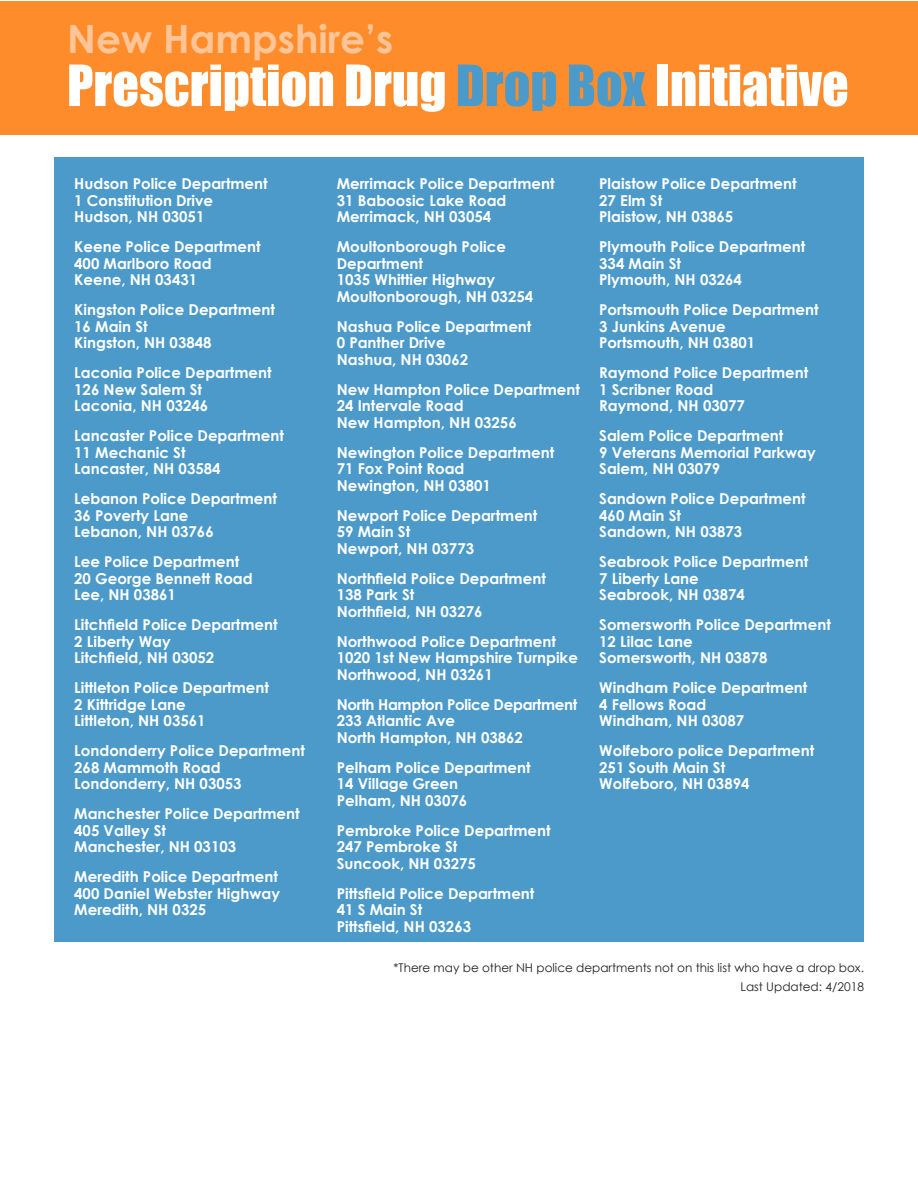
<style>
.page{position:relative;width:918px;height:1188px;background:#fff}
.page>*{position:absolute;margin:0;border:0;box-sizing:border-box;transform-origin:0 0}
.t1{font:52.5px "Impact";color:#fff}
.t2{font:700 39px "Century Gothic";color:#ffc596}
.t3{font:700 15px/16.5px "Century Gothic";color:#fff}
.t4{font:12px "Century Gothic";color:#231f20}
.s1{color:#4c9aca}
</style>
<div class="page">
<div style="left:54px;top:158px;width:810px;height:784px;background:#4c9aca"></div>
<div style="left:1px;top:1px;width:917px;height:133px;background:#ff8c2b"></div>
<p class="t2" style="left:67px;top:9px;width:328px">New Hampshire’s</p>
<p class="t1" style="left:67px;top:45px;width:783px">Prescription Drug <span class="s1">Drop Box</span> Initiative</p>
<p class="t3" style="left:74px;top:175px;width:195px">Hudson Police Department<br>1 Constitution Drive<br>Hudson, NH 03051</p>
<p class="t3" style="left:74px;top:238px;width:188px">Keene Police Department<br>400 Marlboro Road<br>Keene, NH 03431</p>
<p class="t3" style="left:74px;top:301px;width:202px">Kingston Police Department<br>16 Main St<br>Kingston, NH 03848</p>
<p class="t3" style="left:74px;top:364px;width:199px">Laconia Police Department<br>126 New Salem St<br>Laconia, NH 03246</p>
<p class="t3" style="left:74px;top:427px;width:211px">Lancaster Police Department<br>11 Mechanic St<br>Lancaster, NH 03584</p>
<p class="t3" style="left:74px;top:490px;width:204px">Lebanon Police Department<br>36 Poverty Lane<br>Lebanon, NH 03766</p>
<p class="t3" style="left:74px;top:553px;width:180px">Lee Police Department<br>20 George Bennett Road<br>Lee, NH 03861</p>
<p class="t3" style="left:74px;top:616px;width:205px">Litchfield Police Department<br>2 Liberty Way<br>Litchfield, NH 03052</p>
<p class="t3" style="left:74px;top:679px;width:196px">Littleton Police Department<br>2 Kittridge Lane<br>Littleton, NH 03561</p>
<p class="t3" style="left:74px;top:742px;width:232px">Londonderry Police Department<br>268 Mammoth Road<br>Londonderry, NH 03053</p>
<p class="t3" style="left:74px;top:805px;width:227px">Manchester Police Department<br>405 Valley St<br>Manchester, NH 03103</p>
<p class="t3" style="left:74px;top:868px;width:207px">Meredith Police Department<br>400 Daniel Webster Highway<br>Meredith, NH 0325</p>
<p class="t3" style="left:337px;top:175px;width:219px">Merrimack Police Department<br>31 Baboosic Lake Road<br>Merrimack, NH 03054</p>
<p class="t3" style="left:337px;top:238px;width:198px">Moultonborough Police<br>Department<br>1035 Whittier Highway<br>Moultonborough, NH 03254</p>
<p class="t3" style="left:337px;top:317px;width:196px">Nashua Police Department<br>0 Panther Drive<br>Nashua, NH 03062</p>
<p class="t3" style="left:337px;top:380px;width:245px">New Hampton Police Department<br>24 Intervale Road<br>New Hampton, NH 03256</p>
<p class="t3" style="left:337px;top:443px;width:219px">Newington Police Department<br>71 Fox Point Road<br>Newington, NH 03801</p>
<p class="t3" style="left:337px;top:506px;width:202px">Newport Police Department<br>59 Main St<br>Newport, NH 03773</p>
<p class="t3" style="left:337px;top:569px;width:211px">Northfield Police Department<br>138 Park St<br>Northfield, NH 03276</p>
<p class="t3" style="left:337px;top:632px;width:243px">Northwood Police Department<br>1020 1st New Hampshire Turnpike<br>Northwood, NH 03261</p>
<p class="t3" style="left:337px;top:695px;width:242px">North Hampton Police Department<br>233 Atlantic Ave<br>North Hampton, NH 03862</p>
<p class="t3" style="left:337px;top:758px;width:195px">Pelham Police Department<br>14 Village Green<br>Pelham, NH 03076</p>
<p class="t3" style="left:337px;top:821px;width:215px">Pembroke Police Department<br>247 Pembroke St<br>Suncook, NH 03275</p>
<p class="t3" style="left:337px;top:884px;width:199px">Pittsfield Police Department<br>41 S Main St<br>Pittsfield, NH 03263</p>
<p class="t3" style="left:599px;top:175px;width:199px">Plaistow Police Department<br>27 Elm St<br>Plaistow, NH 03865</p>
<p class="t3" style="left:599px;top:238px;width:208px">Plymouth Police Department<br>334 Main St<br>Plymouth, NH 03264</p>
<p class="t3" style="left:599px;top:301px;width:221px">Portsmouth Police Department<br>3 Junkins Avenue<br>Portsmouth, NH 03801</p>
<p class="t3" style="left:599px;top:364px;width:211px">Raymond Police Department<br>1 Scribner Road<br>Raymond, NH 03077</p>
<p class="t3" style="left:599px;top:427px;width:218px">Salem Police Department<br>9 Veterans Memorial Parkway<br>Salem, NH 03079</p>
<p class="t3" style="left:599px;top:490px;width:208px">Sandown Police Department<br>460 Main St<br>Sandown, NH 03873</p>
<p class="t3" style="left:599px;top:553px;width:211px">Seabrook Police Department<br>7 Liberty Lane<br>Seabrook, NH 03874</p>
<p class="t3" style="left:599px;top:616px;width:233px">Somersworth Police Department<br>12 Lilac Lane<br>Somersworth, NH 03878</p>
<p class="t3" style="left:599px;top:679px;width:210px">Windham Police Department<br>4 Fellows Road<br>Windham, NH 03087</p>
<p class="t3" style="left:599px;top:742px;width:217px">Wolfeboro police Department<br>251 South Main St<br>Wolfeboro, NH 03894</p>
<p class="t4" style="left:394px;top:959px;width:472px">*There may be other NH police departments not on this list who have a drop box.</p>
<p class="t4" style="left:741px;top:978px;width:125px">Last Updated: 4/2018</p>
</div>
